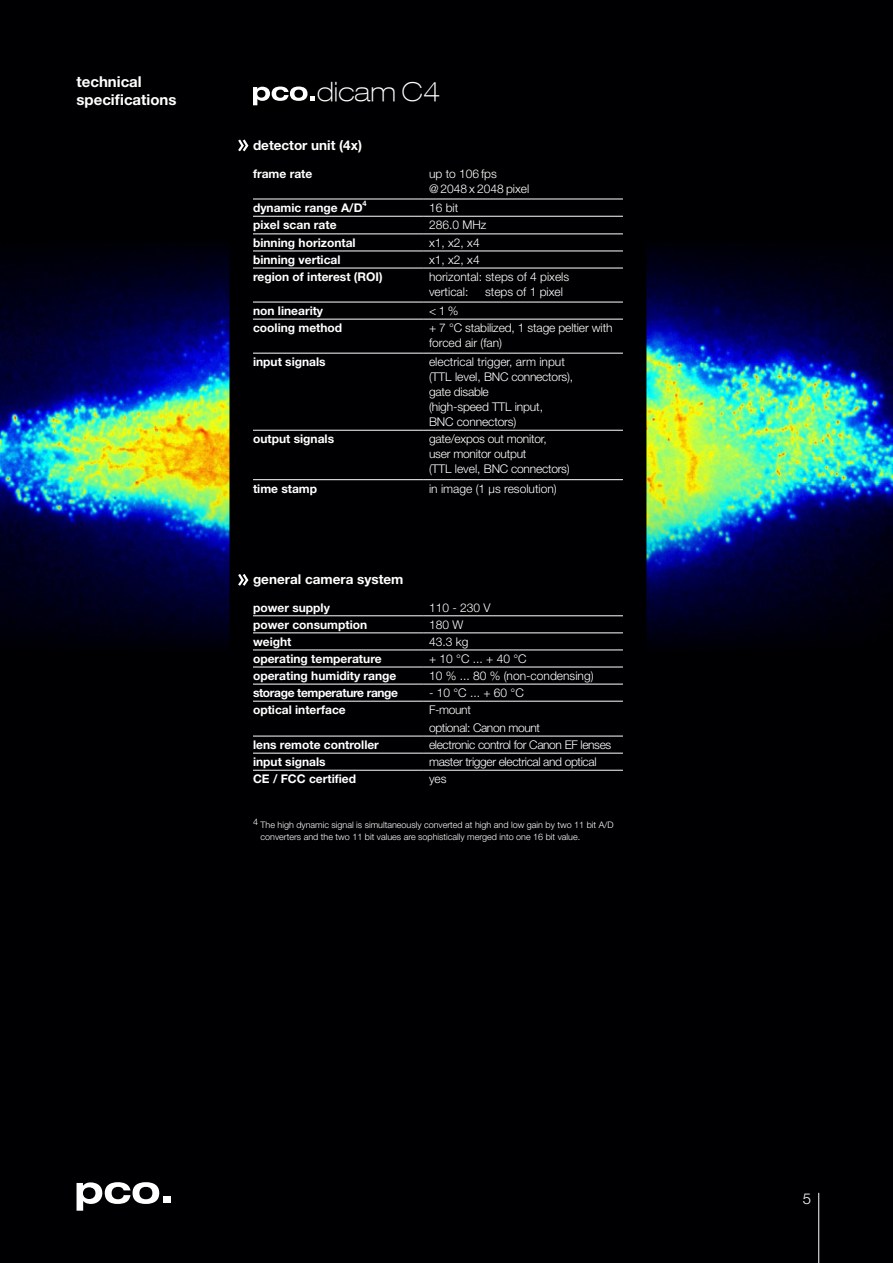
<style>
.page{position:relative;width:893px;height:1263px;background:#fff}
.page>*{position:absolute;margin:0;border:0;box-sizing:border-box;transform-origin:0 0}
.t1{font:100 expanded 26.55px "Helvetica Neue";color:#fff}
.Titel{font:700 15px "Helvetica Neue LT Std";color:#fff}
.t2{font:300 15px "Helvetica Neue LT Std";color:#fff}
.Zwischentitel{font:700 13.5px "Helvetica Neue LT Std";color:#fff}
.Titel-2{font:700 13.5px "Helvetica Neue LT Std";color:#fff}
.t3{font:300 12px/15px "Helvetica Neue LT Std";letter-spacing:-.01em;color:#fff}
.t4{font:700 12px "Helvetica Neue LT Std";color:#fff}
.t5{font:300 12px "Helvetica Neue LT Std";letter-spacing:-.03em;color:#fff}
.t6{font:700 12px "Helvetica Neue LT Std";letter-spacing:-.03em;color:#fff}
.GS_schwarz{font:300 9px "Helvetica Neue LT Std";color:#fff}
.t7{font:700 7.5px "Helvetica Neue LT Std";color:#fff}
</style>
<div class="page">
<img style="left:0;top:0;width:893px;height:1263px">
<hr style="left:818px;top:1193px;width:1px;height:70px;background:#fff">
<svg style="left:77px;top:1182px;width:82px;height:29px"></svg>
<div style="left:164px;top:1197px;width:7px;height:6px;background:#fff"></div>
<hr style="left:253px;top:199px;width:170px;height:1px;background:#fff">
<hr style="left:423px;top:199px;width:200px;height:1px;background:#fff">
<hr style="left:253px;top:216px;width:170px;height:1px;background:#fff">
<hr style="left:423px;top:216px;width:200px;height:1px;background:#fff">
<hr style="left:253px;top:234px;width:170px;height:1px;background:#fff">
<hr style="left:423px;top:234px;width:200px;height:1px;background:#fff">
<hr style="left:253px;top:251px;width:170px;height:1px;background:#fff">
<hr style="left:423px;top:251px;width:200px;height:1px;background:#fff">
<hr style="left:253px;top:268px;width:170px;height:1px;background:#fff">
<hr style="left:423px;top:268px;width:200px;height:1px;background:#fff">
<hr style="left:253px;top:302px;width:170px;height:1px;background:#fff">
<hr style="left:423px;top:302px;width:200px;height:1px;background:#fff">
<hr style="left:253px;top:319px;width:170px;height:1px;background:#fff">
<hr style="left:423px;top:319px;width:200px;height:1px;background:#fff">
<hr style="left:253px;top:353px;width:170px;height:1px;background:#fff">
<hr style="left:423px;top:353px;width:200px;height:1px;background:#fff">
<hr style="left:253px;top:430px;width:170px;height:1px;background:#fff">
<hr style="left:423px;top:430px;width:200px;height:1px;background:#fff">
<hr style="left:253px;top:479px;width:170px;height:1px;background:#fff">
<hr style="left:423px;top:479px;width:200px;height:1px;background:#fff">
<hr style="left:253px;top:615px;width:170px;height:1px;background:#fff">
<hr style="left:423px;top:615px;width:200px;height:1px;background:#fff">
<hr style="left:253px;top:633px;width:170px;height:1px;background:#fff">
<hr style="left:423px;top:633px;width:200px;height:1px;background:#fff">
<hr style="left:253px;top:650px;width:170px;height:1px;background:#fff">
<hr style="left:423px;top:650px;width:200px;height:1px;background:#fff">
<hr style="left:253px;top:667px;width:170px;height:1px;background:#fff">
<hr style="left:423px;top:667px;width:200px;height:1px;background:#fff">
<hr style="left:253px;top:684px;width:170px;height:1px;background:#fff">
<hr style="left:423px;top:684px;width:200px;height:1px;background:#fff">
<hr style="left:253px;top:701px;width:170px;height:1px;background:#fff">
<hr style="left:423px;top:701px;width:200px;height:1px;background:#fff">
<hr style="left:253px;top:736px;width:170px;height:1px;background:#fff">
<hr style="left:423px;top:736px;width:200px;height:1px;background:#fff">
<hr style="left:253px;top:753px;width:170px;height:1px;background:#fff">
<hr style="left:423px;top:753px;width:200px;height:1px;background:#fff">
<hr style="left:253px;top:770px;width:170px;height:1px;background:#fff">
<hr style="left:423px;top:770px;width:200px;height:1px;background:#fff">
<div style="left:244px;top:78px;width:80px;height:36px;background:#000"></div>
<svg style="left:253px;top:87px;width:62px;height:18px"></svg>
<svg style="left:236px;top:137px;width:15px;height:17px"></svg>
<svg style="left:236px;top:571px;width:15px;height:17px"></svg>
<p class="Titel" style="left:77px;top:73px;width:67px">technical</p>
<p class="Titel" style="left:77px;top:91px;width:101px">specifications</p>
<p class="t1" style="left:317px;top:75px;width:125px">dicam C4</p>
<p class="Titel-2" style="left:253px;top:137px;width:110px">detector unit (4x)</p>
<p class="t4" style="left:253px;top:166px;width:61px">frame rate</p>
<p class="t3" style="left:429px;top:166px;width:69px">up to 106 fps</p>
<p class="t3" style="left:429px;top:181px;width:102px">@ 2048 x 2048 pixel</p>
<p class="t4" style="left:253px;top:200px;width:111px">dynamic range A/D</p>
<p class="t7" style="left:363px;top:198px;width:6px">4</p>
<p class="t3" style="left:429px;top:200px;width:31px">16 bit</p>
<p class="t4" style="left:253px;top:217px;width:85px">pixel scan rate</p>
<p class="t3" style="left:429px;top:217px;width:59px">286.0 MHz</p>
<p class="t4" style="left:253px;top:235px;width:104px">binning horizontal</p>
<p class="t3" style="left:429px;top:235px;width:52px">x1, x2, x4</p>
<p class="t4" style="left:253px;top:252px;width:89px">binning vertical</p>
<p class="t3" style="left:429px;top:252px;width:52px">x1, x2, x4</p>
<p class="t4" style="left:253px;top:269px;width:131px">region of interest (ROI)</p>
<p class="t3" style="left:429px;top:269px;width:142px">horizontal: steps of 4 pixels</p>
<p class="t3" style="left:429px;top:284px;width:41px">vertical:</p>
<p class="t3" style="left:485px;top:284px;width:79px">steps of 1 pixel</p>
<p class="t4" style="left:253px;top:303px;width:72px">non linearity</p>
<p class="t3" style="left:429px;top:303px;width:31px">&lt; 1 %</p>
<p class="t4" style="left:253px;top:320px;width:91px">cooling method</p>
<p class="t3" style="left:429px;top:320px;width:185px">+ 7 °C stabilized, 1 stage peltier with forced air (fan)</p>
<p class="t4" style="left:253px;top:354px;width:74px">input signals</p>
<p class="t3" style="left:429px;top:354px;width:137px">electrical trigger, arm input</p>
<p class="t3" style="left:429px;top:369px;width:146px">(TTL level, BNC connectors),</p>
<p class="t3" style="left:429px;top:384px;width:61px">gate disable</p>
<p class="t3" style="left:429px;top:399px;width:115px">(high-speed TTL input,</p>
<p class="t3" style="left:429px;top:414px;width:89px">BNC connectors)</p>
<p class="t4" style="left:253px;top:431px;width:83px">output signals</p>
<p class="t3" style="left:429px;top:431px;width:119px">gate/expos out monitor,</p>
<p class="t3" style="left:429px;top:446px;width:99px">user monitor output</p>
<p class="t3" style="left:429px;top:461px;width:142px">(TTL level, BNC connectors)</p>
<p class="t4" style="left:253px;top:481px;width:66px">time stamp</p>
<p class="t3" style="left:429px;top:480px;width:129px">in image (1 µs resolution)</p>
<p class="Zwischentitel" style="left:253px;top:570px;width:152px">general camera system</p>
<p class="t4" style="left:253px;top:600px;width:78px">power supply</p>
<p class="t3" style="left:429px;top:599px;width:63px">110 - 230 V</p>
<p class="t4" style="left:253px;top:617px;width:116px">power consumption</p>
<p class="t3" style="left:429px;top:617px;width:36px">180 W</p>
<p class="t4" style="left:253px;top:634px;width:40px">weight</p>
<p class="t3" style="left:429px;top:634px;width:41px">43.3 kg</p>
<p class="t4" style="left:253px;top:651px;width:130px">operating temperature</p>
<p class="t3" style="left:429px;top:651px;width:99px">+ 10 °C ... + 40 °C</p>
<p class="t4" style="left:253px;top:668px;width:145px">operating humidity range</p>
<p class="t3" style="left:429px;top:668px;width:166px">10 % ... 80 % (non-condensing)</p>
<p class="t6" style="left:253px;top:685px;width:147px">storage temperature range</p>
<p class="t3" style="left:429px;top:685px;width:96px">- 10 °C ... + 60 °C</p>
<p class="t4" style="left:253px;top:702px;width:94px">optical interface</p>
<p class="t3" style="left:429px;top:702px;width:43px">F-mount</p>
<p class="t5" style="left:429px;top:720px;width:113px">optional: Canon mount</p>
<p class="t4" style="left:253px;top:737px;width:127px">lens remote controller</p>
<p class="t5" style="left:429px;top:737px;width:184px">electronic control for Canon EF lenses</p>
<p class="t4" style="left:253px;top:754px;width:74px">input signals</p>
<p class="t5" style="left:429px;top:754px;width:169px">master trigger electrical and optical</p>
<p class="t4" style="left:253px;top:771px;width:105px">CE / FCC certified</p>
<p class="t3" style="left:429px;top:771px;width:19px">yes</p>
<p class="GS_schwarz" style="left:253px;top:819px;width:362px">4 The high dynamic signal is simultaneously converted at high and low gain by two 11 bit A/D</p>
<p class="GS_schwarz" style="left:260px;top:831px;width:321px">converters and the two 11 bit values are sophistically merged into one 16 bit value.</p>
<p class="t2" style="left:803px;top:1189px;width:10px">5</p>
</div>
